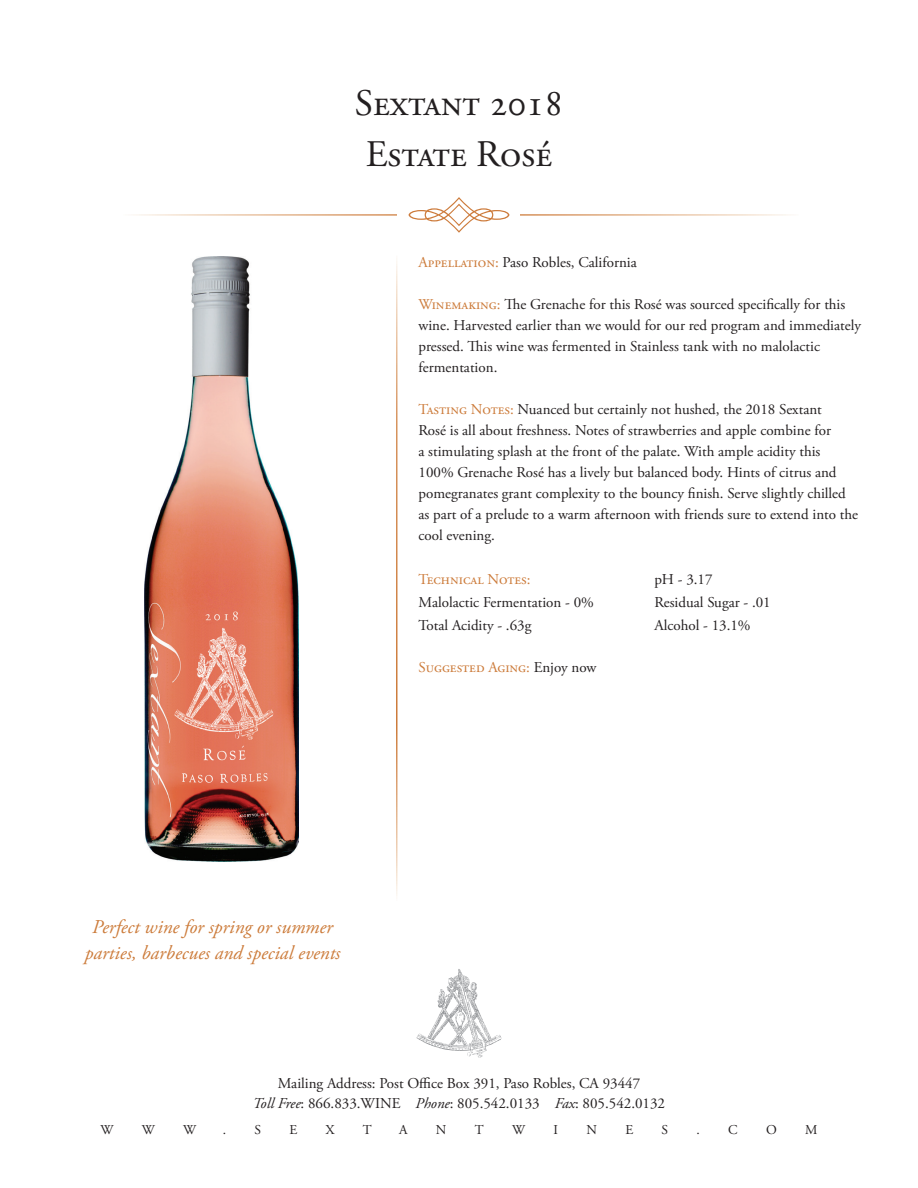
<style>
.page{position:relative;width:918px;height:1188px;background:#fff}
.page>*{position:absolute;margin:0;border:0;box-sizing:border-box;transform-origin:0 0}
.t1{font:37.5px "Adobe Garamond Pro";color:#231f20}
.t2{font:italic 19.5px/25.5px "Adobe Garamond Pro";color:#cc7b3a;text-align:center}
.t3{font:15px/21px "Adobe Garamond Pro";color:#231f20}
.t4{font:15px "Adobe Garamond Pro";color:#cc7b3a}
.t5{font:13.5px "Adobe Garamond Pro";color:#231f20}
.s1{color:#cc7b3a}
.s2{color:#231f20}
.s3{font-style:italic}
</style>
<div class="page">
<svg style="left:409px;top:197px;width:100px;height:36px"></svg>
<svg style="left:417px;top:969px;width:84px;height:88px"></svg>
<img style="left:145px;top:256px;width:153px;height:606px">
<p class="t1" style="left:355px;top:81px;width:210px">Sextant 2018</p>
<p class="t1" style="left:366px;top:132px;width:188px">Estate Rosé</p>
<p class="t3" style="left:418px;top:253px;width:220px"><span class="s1">Appellation:</span> Paso Robles, California</p>
<p class="t3" style="left:418px;top:295px;width:444px"><span class="s1">Winemaking:</span> The Grenache for this Rosé was sourced specifically for this wine. Harvested earlier than we would for our red program and immediately pressed. This wine was fermented in Stainless tank with no malolactic fermentation.</p>
<p class="t3" style="left:418px;top:400px;width:441px"><span class="s1">Tasting Notes:</span> Nuanced but certainly not hushed, the 2018 Sextant<br>Rosé is all about freshness. Notes of strawberries and apple combine for<br>a stimulating splash at the front of the palate. With ample acidity this 100% Grenache Rosé has a lively but balanced body. Hints of citrus and pomegranates grant complexity to the bouncy finish. Serve slightly chilled as part of a prelude to a warm afternoon with friends sure to extend into the cool evening.</p>
<p class="t4" style="left:418px;top:570px;width:114px">Technical Notes:</p>
<p class="t3" style="left:654px;top:570px;width:60px">pH - 3.17</p>
<p class="t3" style="left:418px;top:592px;width:177px">Malolactic Fermentation - 0%</p>
<p class="t3" style="left:654px;top:592px;width:118px">Residual Sugar - .01</p>
<p class="t3" style="left:418px;top:615px;width:115px">Total Acidity - .63g</p>
<p class="t3" style="left:654px;top:615px;width:98px">Alcohol - 13.1%</p>
<p class="t4" style="left:418px;top:658px;width:179px">Suggested Aging: <span class="s2">Enjoy now</span></p>
<p class="t2" style="left:85px;top:915px;width:257px">Perfect wine for spring or summer parties, barbecues and special events</p>
<p class="t3" style="left:253px;top:1074px;width:414px;line-height:19.5px;text-align:center">Mailing Address: Post Office Box 391, Paso Robles, CA 93447<br><span class="s3">Toll Free</span>: 866.833.WINE <span class="s3">Phone</span>: 805.542.0133 <span class="s3">Fax</span>: 805.542.0132</p>
<p class="t5" style="left:101px;top:1122px;width:14px">W</p>
<p class="t5" style="left:142px;top:1122px;width:14px">W</p>
<p class="t5" style="left:183px;top:1122px;width:14px">W</p>
<p class="t5" style="left:223px;top:1122px;width:5px">.</p>
<p class="t5" style="left:255px;top:1122px;width:8px">S</p>
<p class="t5" style="left:290px;top:1122px;width:9px">E</p>
<p class="t5" style="left:326px;top:1122px;width:10px">X</p>
<p class="t5" style="left:363px;top:1122px;width:10px">T</p>
<p class="t5" style="left:399px;top:1122px;width:10px">A</p>
<p class="t5" style="left:436px;top:1122px;width:12px">N</p>
<p class="t5" style="left:475px;top:1122px;width:10px">T</p>
<p class="t5" style="left:512px;top:1122px;width:14px">W</p>
<p class="t5" style="left:554px;top:1122px;width:6px">I</p>
<p class="t5" style="left:586px;top:1122px;width:12px">N</p>
<p class="t5" style="left:625px;top:1122px;width:9px">E</p>
<p class="t5" style="left:662px;top:1122px;width:8px">S</p>
<p class="t5" style="left:697px;top:1122px;width:5px">.</p>
<p class="t5" style="left:728px;top:1122px;width:11px">C</p>
<p class="t5" style="left:766px;top:1122px;width:12px">O</p>
<p class="t5" style="left:805px;top:1122px;width:14px">M</p>
</div>
